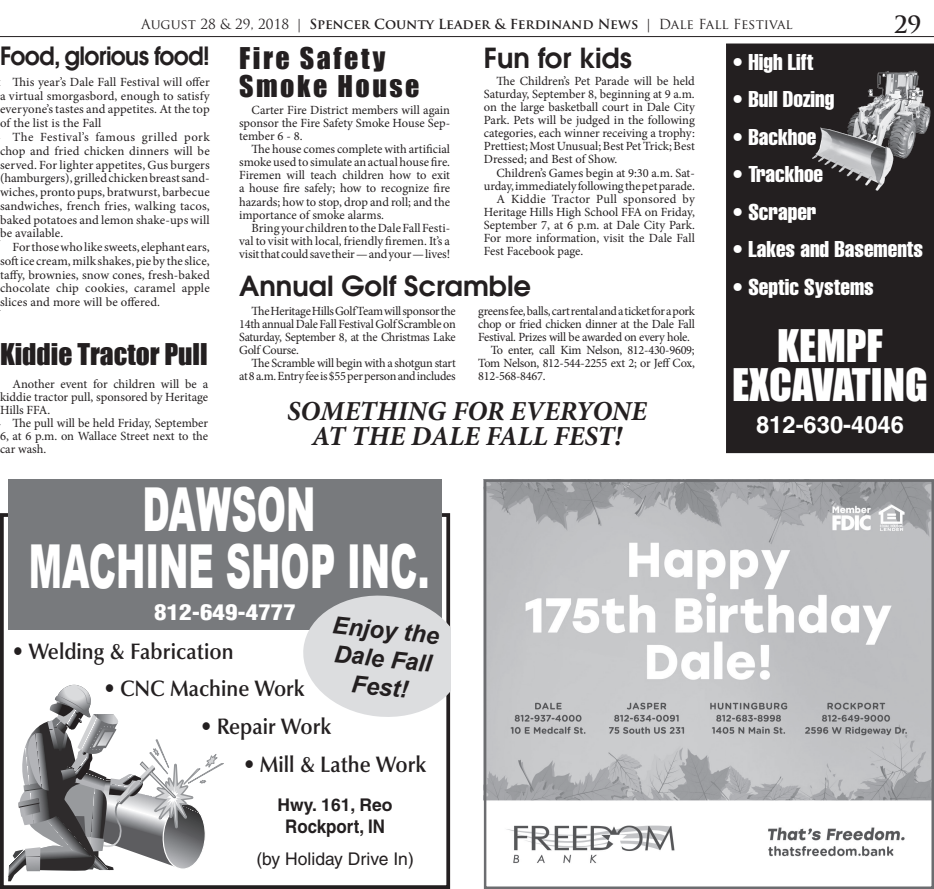
<style>
.page{position:relative;width:934px;height:889px;background:#fff}
.page>*{position:absolute;margin:0;border:0;box-sizing:border-box;transform-origin:0 0}
.t1{font:900 60.62px/56.2px "Arial";color:#fff;text-align:center;scale:.58 1}
.t2{font:41.25px/38.8px "Impact";color:#fff;text-align:center}
.Body{font:italic 700 27.5px "Minion Pro";color:#231f20}
.Head-AvGarde{font:600 27.5px "Avant Garde";color:#231f20}
.Head-AvGarde-2{font:27.5px/28px "Impact";letter-spacing:.09em;color:#231f20}
.Head-AvGarde-3{font:27.5px "Impact";color:#231f20}
.Head-AvGarde-4{font:600 25px "Avant Garde";letter-spacing:-.03em;color:#231f20;scale:.94 1}
.t3{font:italic 700 23.75px/28.5px "Arial";color:#231f20;text-align:center}
.t4{font:700 23.75px "Helvetica";color:#fff}
.Body-2{font:700 23.12px "Trajan Pro";color:#231f20}
.t5{font:extra-condensed 22.5px "Helvetica";color:#fff}
.t6{font:600 22.5px "Optima";color:#231f20;scale:.92 1}
.t7{font:900 condensed 21.25px "Helvetica";color:#fff;scale:1.18 1}
.t8{font:700 18.75px "Helvetica";color:#231f20;scale:.9 1}
.t9{font:17.5px "Helvetica";color:#231f20}
.t10{font:700 17.5px "Helvetica";color:#231f20}
.Body-3{font:13.5px "Trajan Pro";color:#231f20}
.Body-4{font:12.5px/13.1px "Minion Pro";letter-spacing:-.005em;color:#231f20;text-align:justify}
.s1{font-weight:700}
.s2{font-size:51.5px}
</style>
<div class="page">
<hr style="left:0;top:36px;width:934px;height:1px;background:#231f20">
<div style="left:0;top:513px;width:450px;height:376px;border:4px solid #231f20"></div>
<div style="left:8px;top:479px;width:433px;height:151px;background:#787a7d"></div>
<svg style="left:8px;top:685px;width:216px;height:196px"></svg>
<svg style="left:303px;top:591px;width:147px;height:130px"></svg>
<div style="left:726px;top:44px;width:207px;height:408px;background:#231f20"></div>
<div style="left:726px;top:44px;width:208px;height:409px;border:1px solid #231f20"></div>
<img style="left:856px;top:71px;width:59px;height:42px">
<img style="left:487px;top:482px;width:444px;height:381px">
<div style="left:484px;top:479px;width:450px;height:410px;border:2px solid #6c6d70"></div>
<p class="Body-3" style="left:141px;top:16px;width:653px">August 28 &amp; 29, 2018 | <span class="s1">Spencer County Leader &amp; Ferdinand News</span> | Dale Fall Festival</p>
<p class="Body-2" style="left:893px;top:11px;width:29px">29</p>
<p class="Head-AvGarde-4" style="left:0;top:39px;width:225px">Food, glorious food!</p>
<p class="Body-4" style="left:0;top:75px;width:211px;line-height:13.8px;text-indent:12px">This year’s Dale Fall Festival will offer a virtual smorgasbord, enough to satisfy everyone’s tastes and appetites. At the top of the list is the Fall</p>
<p class="Body-4" style="left:0;top:130px;width:211px;line-height:13.8px;text-indent:12px">The Festival’s famous grilled pork chop and fried chicken dinners will be served. For lighter appetites, Gus burgers (hamburgers), grilled chicken breast sand&shy;wiches, pronto pups, bratwurst, barbecue sandwiches, french fries, walking tacos, baked potatoes and lemon shake-ups will be available.</p>
<p class="Body-4" style="left:0;top:240px;width:211px;line-height:13.8px;text-indent:12px">For those who like sweets, elephant ears, soft ice cream, milk shakes, pie by the slice, taffy, brownies, snow cones, fresh-baked chocolate chip cookies, caramel apple slices and more will be offered.</p>
<p class="Head-AvGarde-3" style="left:0;top:333px;width:209px">Kiddie Tractor Pull</p>
<p class="Body-4" style="left:0;top:377px;width:210px;text-indent:12px">Another event for children will be a kiddie tractor pull, sponsored by Heritage Hills FFA.</p>
<p class="Body-4" style="left:0;top:416px;width:210px;text-indent:12px">The pull will be held Friday, September 6, at 6 p.m. on Wallace Street next to the car wash.</p>
<p class="Head-AvGarde-2" style="left:239px;top:43px;width:182px">Fire Safety<br>Smoke House</p>
<p class="Body-4" style="left:239px;top:103px;width:212px;text-indent:12px">Carter Fire District members will again sponsor the Fire Safety Smoke House Sep&shy;tember 6 - 8.</p>
<p class="Body-4" style="left:239px;top:142px;width:212px;text-indent:12px">The house comes complete with artificial smoke used to simulate an actual house fire.<br>Firemen will teach children how to exit a house fire safely; how to recognize fire hazards; how to stop, drop and roll; and the importance of smoke alarms.</p>
<p class="Body-4" style="left:239px;top:221px;width:212px;text-indent:12px">Bring your children to the Dale Fall Festi&shy;val to visit with local, friendly firemen. It’s a visit that could save their — and your — lives!</p>
<p class="Head-AvGarde" style="left:484px;top:40px;width:149px">Fun for kids</p>
<p class="Body-4" style="left:484px;top:74px;width:212px;text-indent:12px">The Children’s Pet Parade will be held Saturday, September 8, beginning at 9 a.m. on the large basketball court in Dale City Park. Pets will be judged in the following categories, each winner receiving a trophy:<br>Prettiest; Most Unusual; Best Pet Trick; Best Dressed; and Best of Show.</p>
<p class="Body-4" style="left:484px;top:166px;width:212px;text-align:right">Children’s Games begin at 9:30 a.m. Sat&shy;urday, immediately following the pet parade.</p>
<p class="Body-4" style="left:484px;top:192px;width:212px;text-indent:12px">A Kiddie Tractor Pull sponsored by Heritage Hills High School FFA on Friday, September 7, at 6 p.m. at Dale City Park.<br>For more information, visit the Dale Fall Fest Facebook page.</p>
<p class="Head-AvGarde" style="left:239px;top:268px;width:294px">Annual Golf Scramble</p>
<p class="Body-4" style="left:239px;top:304px;width:218px;text-indent:12px">The Heritage Hills Golf Team will sponsor the 14th annual Dale Fall Festival Golf Scramble on Saturday, September 8, at the Christmas Lake Golf Course.</p>
<p class="Body-4" style="left:239px;top:357px;width:218px;text-align:right">The Scramble will begin with a shotgun start<br>at 8 a.m. Entry fee is $55 per person and includes</p>
<p class="Body-4" style="left:478px;top:304px;width:218px">greens fee, balls, cart rental and a ticket for a pork chop or fried chicken dinner at the Dale Fall Festival. Prizes will be awarded on every hole.</p>
<p class="Body-4" style="left:478px;top:343px;width:218px;text-indent:12px">To enter, call Kim Nelson, 812-430-9609; Tom Nelson, 812-544-2255 ext 2; or Jeff Cox, 812-568-8467.</p>
<p class="Body" style="left:287px;top:391px;width:361px">SOMETHING FOR EVERYONE</p>
<p class="Body" style="left:312px;top:416px;width:312px">AT THE DALE FALL FEST!</p>
<p class="t1" style="left:29px;top:480px;width:692px">DAWSON<br>MACHINE SHOP INC<span class="s2">.</span></p>
<p class="t7" style="left:154px;top:599px;width:122px">812-649-4777</p>
<p class="t3" style="left:334px;top:611px;width:108px;rotate:6deg">Enjoy the<br>Dale Fall<br>Fest!</p>
<p class="t6" style="left:13px;top:638px;width:241px">• Welding &amp; Fabrication</p>
<p class="t6" style="left:104px;top:676px;width:220px">• CNC Machine Work</p>
<p class="t6" style="left:201px;top:713px;width:143px">• Repair Work</p>
<p class="t6" style="left:244px;top:751px;width:200px">• Mill &amp; Lathe Work</p>
<p class="t10" style="left:278px;top:794px;width:116px">Hwy. 161, Reo</p>
<p class="t8" style="left:285px;top:815px;width:112px">Rockport, IN</p>
<p class="t9" style="left:256px;top:848px;width:159px">(by Holiday Drive In)</p>
<p class="t5" style="left:732px;top:48px;width:83px">• High Lift</p>
<p class="t5" style="left:732px;top:85px;width:104px">• Bull Dozing</p>
<p class="t5" style="left:732px;top:123px;width:86px">• Backhoe</p>
<p class="t5" style="left:732px;top:160px;width:93px">• Trackhoe</p>
<p class="t5" style="left:732px;top:198px;width:86px">• Scraper</p>
<p class="t5" style="left:732px;top:235px;width:193px">• Lakes and Basements</p>
<p class="t5" style="left:732px;top:273px;width:143px">• Septic Systems</p>
<p class="t2" style="left:732px;top:325px;width:197px">KEMPF<br>EXCAVATING</p>
<p class="t4" style="left:756px;top:410px;width:149px">812-630-4046</p>
</div>
